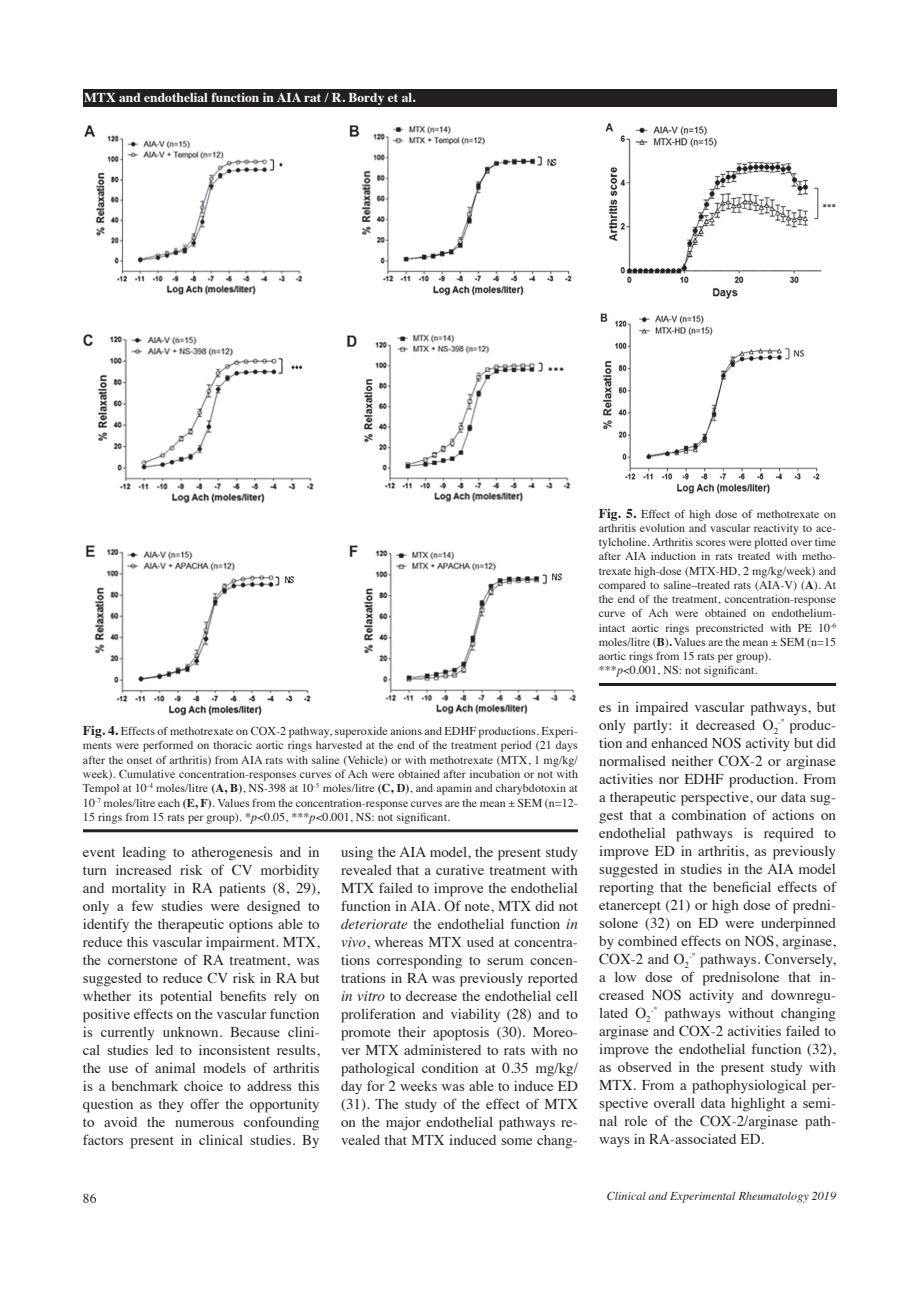
<style>
.page{position:relative;width:919px;height:1289px;background:#fff}
.page>*{position:absolute;margin:0;border:0;box-sizing:border-box;transform-origin:0 0}
.t1{font:15px/18px "Times";color:#231f20;text-align:justify}
.t2{font:700 13.5px "Times";color:#fff}
.t3{font:13.5px "Times";color:#231f20}
.t4{font:12px/14.2px "Times";color:#231f20;text-align:justify}
.t5{font:italic 12px "Times";letter-spacing:.005em;color:#231f20}
.s1{font-weight:700;font-size:13.5px}
.s2{font-weight:700}
.s3{font-style:italic}
</style>
<div class="page">
<div style="left:83px;top:89px;width:753px;height:17px;background:#231f20"></div>
<img style="left:83px;top:125px;width:493px;height:590px">
<hr style="left:83px;top:829px;width:495px;height:3px;background:#231f20">
<img style="left:600px;top:123px;width:235px;height:371px">
<hr style="left:598px;top:683px;width:238px;height:3px;background:#231f20">
<p class="t2" style="left:84px;top:84px;width:333px">MTX and endothelial function in AIA rat / R. Bordy et al.</p>
<p class="t4" style="left:83px;top:723px;width:496px"><span class="s1">Fig. 4.</span> Effects of methotrexate on COX-2 pathway, superoxide anions and EDHF productions. Experi&shy;ments were performed on thoracic aortic rings harvested at the end of the treatment period (21 days after the onset of arthritis) from AIA rats with saline (Vehicle) or with methotrexate (MTX, 1 mg/kg/ week). Cumulative concentration-responses curves of Ach were obtained after incubation or not with Tempol at 10<sup>-4</sup> moles/litre <span class="s2">(A, B)</span>, NS-398 at 10<sup>-5</sup> moles/litre <span class="s2">(C, D)</span>, and apamin and charybdotoxin at 10<sup>-7</sup> moles/litre each <span class="s2">(E, F)</span>. Values from the concentration-response curves are the mean ± SEM (n=12- 15 rings from 15 rats per group). *<span class="s3">p</span>&lt;0.05, ***<span class="s3">p</span>&lt;0.001, NS: not significant.</p>
<p class="t1" style="left:83px;top:841px;width:238px">event leading to atherogenesis and in turn increased risk of CV morbidity and mortality in RA patients (8, 29), only a few studies were designed to identify the therapeutic options able to reduce this vascular impairment. MTX, the cornerstone of RA treatment, was suggested to reduce CV risk in RA but whether its potential benefits rely on positive effects on the vascular function is currently unknown. Because clini&shy;cal studies led to inconsistent results, the use of animal models of arthritis is a benchmark choice to address this question as they offer the opportunity to avoid the numerous confounding factors present in clinical studies. By</p>
<p class="t1" style="left:341px;top:841px;width:238px">using the AIA model, the present study revealed that a curative treatment with MTX failed to improve the endothelial function in AIA. Of note, MTX did not <span class="s3">deteriorate</span> the endothelial function <span class="s3">in vivo</span>, whereas MTX used at concentra&shy;tions corresponding to serum concen&shy;trations in RA was previously reported <span class="s3">in vitro</span> to decrease the endothelial cell proliferation and viability (28) and to promote their apoptosis (30). Moreo&shy;ver MTX administered to rats with no pathological condition at 0.35 mg/kg/ day for 2 weeks was able to induce ED (31). The study of the effect of MTX on the major endothelial pathways re&shy;vealed that MTX induced some chang-</p>
<p class="t4" style="left:598px;top:505px;width:239px;text-align:left"><span class="s1">Fig. 5.</span> Effect of high dose of methotrexate on arthritis evolution and vascular reactivity to ace&shy;tylcholine. Arthritis scores were plotted over time after AIA induction in rats treated with metho&shy;trexate high-dose (MTX-HD, 2 mg/kg/week) and compared to saline–treated rats (AIA-V) (<span class="s2">A</span>). At the end of the treatment, concentration-response curve of Ach were obtained on endothelium&shy;intact aortic rings preconstricted with PE 10<sup>-6 </sup>moles/litre (<span class="s2">B</span>)<span class="s2">.</span> Values are the mean ± SEM (n=15 aortic rings from 15 rats per group).<br>***<span class="s3">p</span>&lt;0.001, NS: not significant.</p>
<p class="t1" style="left:599px;top:696px;width:238px">es in impaired vascular pathways, but only partly: it decreased O<sub>2</sub><sup>-°</sup> produc&shy;tion and enhanced NOS activity but did normalised neither COX-2 or arginase activities nor EDHF production. From a therapeutic perspective, our data sug&shy;gest that a combination of actions on endothelial pathways is required to improve ED in arthritis, as previously suggested in studies in the AIA model reporting that the beneficial effects of etanercept (21) or high dose of predni&shy;solone (32) on ED were underpinned by combined effects on NOS, arginase, COX-2 and O<sub>2</sub><sup>-°</sup> pathways. Conversely, a low dose of prednisolone that in&shy;creased NOS activity and downregu&shy;lated O<sub>2</sub><sup>-°</sup> pathways without changing arginase and COX-2 activities failed to improve the endothelial function (32), as observed in the present study with MTX. From a pathophysiological per&shy;spective overall data highlight a semi&shy;nal role of the COX-2/arginase path&shy;ways in RA-associated ED.</p>
<p class="t3" style="left:83px;top:1185px;width:15px">86</p>
<p class="t5" style="left:606px;top:1185px;width:231px">Clinical and Experimental Rheumatology 2019</p>
</div>
